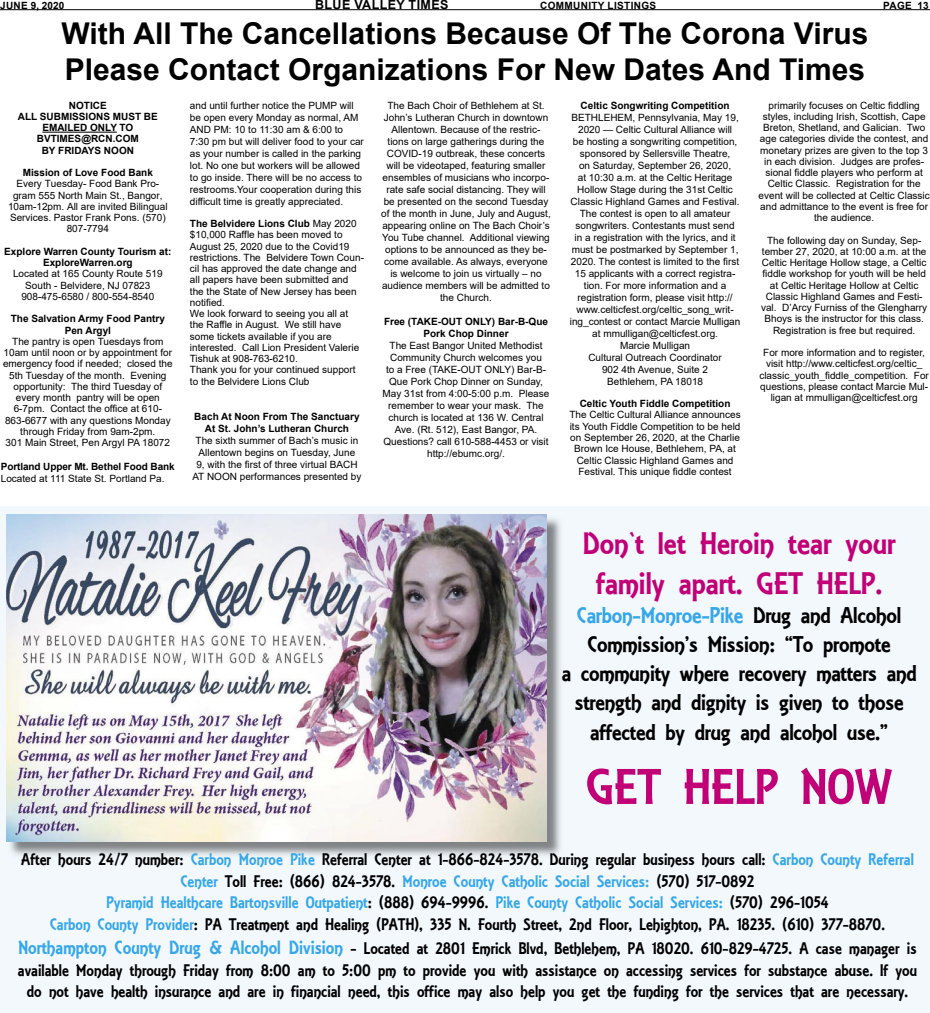
<style>
.page{position:relative;width:930px;height:1013px;background:#fff}
.page>*{position:absolute;margin:0;border:0;box-sizing:border-box;transform-origin:0 0}
.t1{font:53.62px "ARESSENCE";color:#c10077}
.t2{font:33.25px/39.9px "ARESSENCE";color:#c10077;text-align:center}
.t3{font:700 30px "Arial";color:#000}
.t4{font:24.25px/29.1px "ARESSENCE";letter-spacing:-.01em;color:#000;text-align:center}
.t5{font:17.88px/21.5px "ARESSENCE";color:#000;text-align:center;scale:.95 1}
.t6{font:700 12.5px "Arial";letter-spacing:.035em;color:#000}
.Church{font:10px/12px "Arial";color:#000;text-align:center}
._9CENTER{font:700 10px/11.2px "Arial";color:#000;text-align:center}
._9CENTER-2{font:700 10px "Arial";letter-spacing:.035em;color:#000}
._9CENTER-3{font:700 10px "Arial";letter-spacing:.02em;color:#000}
.s1{font-weight:700}
.s2{color:#36a7e9}
.s3{font-size:20.5px;color:#36a7e9}
</style>
<div class="page">
<hr style="left:0;top:9px;width:930px;height:1px;background:#000">
<hr style="left:42px;top:132px;width:75px;height:1px;background:#000">
<div style="left:0;top:507px;width:930px;height:505px;background:#f3f8fd"></div>
<img style="left:7px;top:515px;width:554px;height:341px">
<img style="left:7px;top:514px;width:539px;height:327px">
<p class="_9CENTER-3" style="left:0;top:-2px;width:66px">JUNE 9, 2020</p>
<p class="t6" style="left:315px;top:-4px;width:135px">BLUE VALLEY TIMES</p>
<p class="_9CENTER-2" style="left:540px;top:-2px;width:117px">COMMUNITY LISTINGS</p>
<p class="_9CENTER" style="left:883px;top:0;width:47px">PAGE 13</p>
<p class="t3" style="left:62px;top:13px;width:808px">With All The Cancellations Because Of The Corona Virus</p>
<p class="t3" style="left:65px;top:49px;width:802px">Please Contact Organizations For New Dates And Times</p>
<p class="_9CENTER" style="left:69px;top:100px;width:39px">NOTICE</p>
<p class="_9CENTER" style="left:18px;top:111px;width:141px">ALL SUBMISSIONS MUST BE<br>EMAILED ONLY TO</p>
<p class="_9CENTER" style="left:37px;top:133px;width:103px">BVTIMES@RCN.COM</p>
<p class="_9CENTER" style="left:42px;top:145px;width:94px">BY FRIDAYS NOON</p>
<p class="_9CENTER" style="left:23px;top:167px;width:132px">Mission of Love Food Bank</p>
<p class="Church" style="left:8px;top:178px;width:161px;line-height:11.2px">Every Tuesday- Food Bank Pro&shy;gram 555 North Main St., Bangor,<br>10am-12pm. All are invited Bilingual<br>Services. Pastor Frank Pons. (570)<br>807-7794</p>
<p class="_9CENTER" style="left:4px;top:246px;width:169px">Explore Warren County Tourism at:<br>ExploreWarren.org</p>
<p class="Church" style="left:13px;top:268px;width:151px;line-height:11.2px">Located at 165 County Route 519<br>South - Belvidere, NJ 07823</p>
<p class="Church" style="left:21px;top:290px;width:134px">908-475-6580 / 800-554-8540</p>
<p class="_9CENTER" style="left:11px;top:313px;width:156px">The Salvation Army Food Pantry<br>Pen Argyl</p>
<p class="Church" style="left:3px;top:336px;width:171px;line-height:11.2px">The pantry is open Tuesdays from 10am until noon or by appointment for emergency food if needed; closed the 5th Tuesday of the month. Evening opportunity: The third Tuesday of every month pantry will be open 6-7pm. Contact the office at 610- 863-6677 with any questions Monday through Friday from 9am-2pm.</p>
<p class="Church" style="left:6px;top:436px;width:166px">301 Main Street, Pen Argyl PA 18072</p>
<p class="_9CENTER" style="left:1px;top:460px;width:175px">Portland Upper Mt. Bethel Food Bank</p>
<p class="Church" style="left:1px;top:472px;width:165px">Located at 111 State St. Portland Pa.</p>
<p class="Church" style="left:190px;top:99px;width:175px;text-align:left">and until further notice the PUMP will be open every Monday as normal, AM AND PM: 10 to 11:30 am &amp; 6:00 to 7:30 pm but will deliver food to your car as your number is called in the parking lot. No one but workers will be allowed to go inside. There will be no access to restrooms.Your cooperation during this difficult time is greatly appreciated.</p>
<p class="Church" style="left:190px;top:218px;width:176px;line-height:11.2px;text-align:left"><span class="s1">The Belvidere Lions Club</span> May 2020 $10,000 Raffle has been moved to<br>August 25, 2020 due to the Covid19 restrictions. The Belvidere Town Coun&shy;cil has approved the date change and all papers have been submitted and the the State of New Jersey has been notified.</p>
<p class="Church" style="left:190px;top:308px;width:171px;line-height:11.2px;text-align:left">We look forward to seeing you all at the Raffle in August. We still have some tickets available if you are interested. Call Lion President Valerie Tishuk at 908-763-6210.</p>
<p class="Church" style="left:190px;top:364px;width:167px;line-height:11.2px;text-align:left">Thank you for your continued support to the Belvidere Lions Club</p>
<p class="_9CENTER" style="left:194px;top:410px;width:167px;line-height:12px">Bach At Noon From The Sanctuary<br>At St. John’s Lutheran Church</p>
<p class="Church" style="left:192px;top:434px;width:171px">The sixth summer of Bach’s music in Allentown begins on Tuesday, June<br>9, with the first of three virtual BACH AT NOON performances presented by</p>
<p class="Church" style="left:381px;top:99px;width:171px">The Bach Choir of Bethlehem at St.<br>John’s Lutheran Church in downtown Allentown. Because of the restric&shy;tions on large gatherings during the COVID-19 outbreak, these concerts will be videotaped, featuring smaller ensembles of musicians who incorpo&shy;rate safe social distancing. They will be presented on the second Tuesday of the month in June, July and August, appearing online on The Bach Choir’s You Tube channel. Additional viewing options to be announced as they be&shy;come available. As always, everyone is welcome to join us virtually – no audience members will be admitted to the Church.</p>
<p class="_9CENTER" style="left:384px;top:315px;width:165px;line-height:12px">Free (TAKE-OUT ONLY) Bar-B-Que<br>Pork Chop Dinner</p>
<p class="Church" style="left:383px;top:339px;width:168px">The East Bangor United Methodist<br>Community Church welcomes you<br>to a Free (TAKE-OUT ONLY) Bar-B-<br>Que Pork Chop Dinner on Sunday,<br>May 31st from 4:00-5:00 p.m. Please remember to wear your mask. The church is located at 136 W. Central<br>Ave. (Rt. 512), East Bangor, PA.<br>Questions? call 610-588-4453 or visit http://ebumc.org/.</p>
<p class="_9CENTER" style="left:580px;top:100px;width:150px">Celtic Songwriting Competition</p>
<p class="Church" style="left:570px;top:111px;width:172px">BETHLEHEM, Pennsylvania, May 19, 2020 — Celtic Cultural Alliance will<br>be hosting a songwriting competition, sponsored by Sellersville Theatre,<br>on Saturday, September 26, 2020,<br>at 10:30 a.m. at the Celtic Heritage Hollow Stage during the 31st Celtic Classic Highland Games and Festival.<br>The contest is open to all amateur songwriters. Contestants must send<br>in a registration with the lyrics, and it must be postmarked by September 1, 2020. The contest is limited to the first 15 applicants with a correct registra&shy;tion. For more information and a registration form, please visit http:// www.celticfest.org/celtic_song_writ&shy;ing_contest or contact Marcie Mulligan at mmulligan@celticfest.org.</p>
<p class="Church" style="left:620px;top:339px;width:72px">Marcie Mulligan</p>
<p class="Church" style="left:588px;top:351px;width:135px">Cultural Outreach Coordinator</p>
<p class="Church" style="left:602px;top:363px;width:108px">902 4th Avenue, Suite 2</p>
<p class="Church" style="left:607px;top:375px;width:97px">Bethlehem, PA 18018</p>
<p class="_9CENTER" style="left:580px;top:398px;width:152px">Celtic Youth Fiddle Competition</p>
<p class="Church" style="left:569px;top:409px;width:173px;line-height:11.2px">The Celtic Cultural Alliance announces its Youth Fiddle Competition to be held on September 26, 2020, at the Charlie Brown Ice House, Bethlehem, PA, at Celtic Classic Highland Games and Festival. This unique fiddle contest</p>
<p class="Church" style="left:758px;top:99px;width:173px;line-height:11.2px">primarily focuses on Celtic fiddling styles, including Irish, Scottish, Cape Breton, Shetland, and Galician. Two age categories divide the contest, and monetary prizes are given to the top 3 in each division. Judges are profes&shy;sional fiddle players who perform at Celtic Classic. Registration for the event will be collected at Celtic Classic and admittance to the event is free for the audience.</p>
<p class="Church" style="left:761px;top:234px;width:168px;line-height:11.2px">The following day on Sunday, Sep&shy;tember 27, 2020, at 10:00 a.m. at the Celtic Heritage Hollow stage, a Celtic fiddle workshop for youth will be held at Celtic Heritage Hollow at Celtic Classic Highland Games and Festi&shy;val. D’Arcy Furniss of the Glengharry Bhoys is the instructor for this class.<br>Registration is free but required.</p>
<p class="Church" style="left:759px;top:347px;width:171px;line-height:11.2px">For more information and to register, visit http://www.celticfest.org/celtic_ classic_youth_fiddle_competition. For questions, please contact Marcie Mul&shy;ligan at mmulligan@celticfest.org</p>
<p class="t2" style="left:583px;top:523px;width:314px">Don`t let Heroin tear your family apart. GET HELP.</p>
<p class="t4" style="left:562px;top:600px;width:356px"><span class="s2">Carbon-Monroe-Pike</span> Drug and Alcohol Commission’s Mission: “To promote<br>a community where recovery matters and strength and dignity is given to those affected by drug and alcohol use.”</p>
<p class="t1" style="left:586px;top:756px;width:307px">GET HELP NOW</p>
<p class="t5" style="left:21px;top:848px;width:941px">After hours 24/7 number: <span class="s2">Carbon Monroe Pike</span> Referral Center at 1-866-824-3578. During regular business hours call: <span class="s2">Carbon County Referral Center</span> Toll Free: (866) 824-3578. <span class="s2">Monroe County Catholic Social Services:</span> (570) 517-0892<br><span class="s2">Pyramid Healthcare Bartonsville Outpatient</span>: (888) 694-9996. <span class="s2">Pike County Catholic Social Services:</span> (570) 296-1054<br><span class="s2">Carbon County Provider</span>: PA Treatment and Healing (PATH), 335 N. Fourth Street, 2nd Floor, Lehighton, PA. 18235. (610) 377-8870.</p>
<p class="t5" style="left:18px;top:937px;width:948px"><span class="s3">Northampton County Drug &amp; Alcohol Division</span> - Located at 2801 Emrick Blvd, Bethlehem, PA 18020. 610-829-4725. A case manager is available Monday through Friday from 8:00 am to 5:00 pm to provide you with assistance on accessing services for substance abuse. If you do not have health insurance and are in financial need, this office may also help you get the funding for the services that are necessary.</p>
</div>
